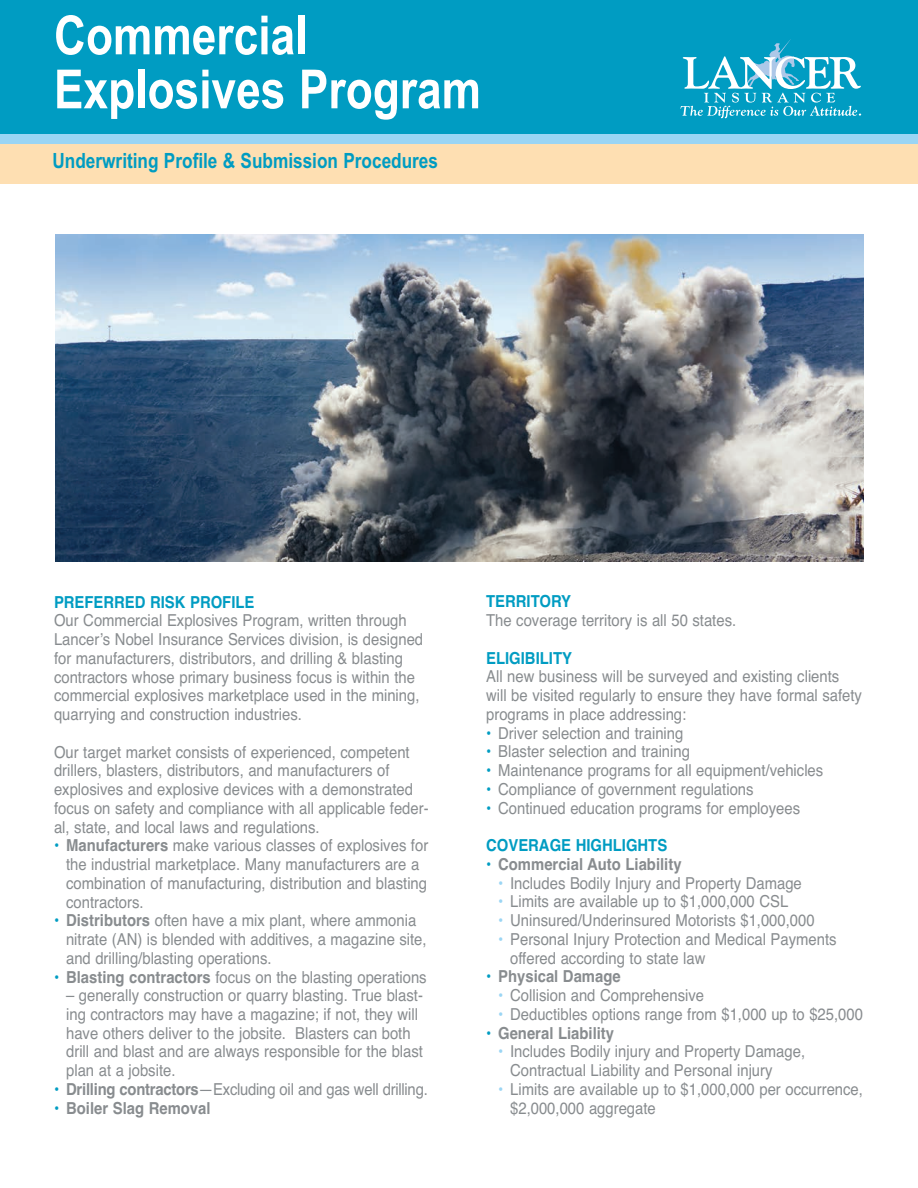
<style>
.page{position:relative;width:918px;height:1188px;background:#fff}
.page>*{position:absolute;margin:0;border:0;box-sizing:border-box;transform-origin:0 0}
.t1{font:700 54px/54px "Arial Narrow";color:#fff}
.t2{font:700 21px "Arial Narrow";color:#009cc2}
.t3{font:16.5px/18.8px "Helvetica";color:#888c8f;scale:.9 1}
.t4{font:700 16.5px "Helvetica";color:#888c8f;scale:.9 1}
.t5{font:700 16.5px "Helvetica";color:#009cc2;scale:.9 1}
.s1{color:#009cc2}
.s2{font-weight:700}
.s3{font-weight:400;color:#009cc2}
.s4{color:#9ad5f4}
</style>
<div class="page">
<div style="left:0;top:0;width:918px;height:138px;background:#009cc2"></div>
<svg style="left:680px;top:39px;width:181px;height:79px"></svg>
<div style="left:0;top:143px;width:918px;height:41px;background:#fedfb2"></div>
<div style="left:0;top:134px;width:918px;height:9px;background:#9ad5f4"></div>
<img style="left:56px;top:234px;width:808px;height:327px">
<h1 class="t1" style="left:54px;top:9px;width:429px">Commercial<br>Explosives Program</h1>
<p class="t2" style="left:52px;top:149px;width:387px">Underwriting Profile &amp; Submission Procedures</p>
<p class="t5" style="left:54px;top:592px;width:224px">PREFERRED RISK PROFILE</p>
<p class="t3" style="left:54px;top:611px;width:412px">Our Commercial Explosives Program, written through Lancer’s Nobel Insurance Services division, is designed for manufacturers, distributors, and drilling &amp; blasting contractors whose primary business focus is within the commercial explosives marketplace used in the mining, quarrying and construction industries.</p>
<p class="t3" style="left:54px;top:743px;width:418px">Our target market consists of experienced, competent drillers, blasters, distributors, and manufacturers of explosives and explosive devices with a demonstrated focus on safety and compliance with all applicable feder&shy;al, state, and local laws and regulations.</p>
<p class="t3" style="left:66px;top:836px;width:404px;text-indent:-12px"><span class="s1">•</span> <span class="s2">Manufacturers</span> make various classes of explosives for the industrial marketplace. Many manufacturers are a combination of manufacturing, distribution and blasting contractors.</p>
<p class="t3" style="left:66px;top:911px;width:402px;text-indent:-12px"><span class="s1">•</span> <span class="s2">Distributors</span> often have a mix plant, where ammonia nitrate (AN) is blended with additives, a magazine site, and drilling/blasting operations.</p>
<p class="t3" style="left:54px;top:967px;width:416px"><span class="s1">•</span> <span class="s2">Blasting contractors</span> focus on the blasting operations</p>
<p class="t3" style="left:66px;top:986px;width:398px">– generally construction or quarry blasting. True blast&shy;ing contractors may have a magazine; if not, they will have others deliver to the jobsite. Blasters can both drill and blast and are always responsible for the blast plan at a jobsite.</p>
<p class="t3" style="left:54px;top:1080px;width:417px"><span class="s1">•</span> <span class="s2">Drilling contractors</span>—Excluding oil and gas well drilling.</p>
<p class="t4" style="left:54px;top:1098px;width:175px"><span class="s3">•</span> Boiler Slag Removal</p>
<p class="t5" style="left:486px;top:592px;width:96px">TERRITORY</p>
<p class="t3" style="left:486px;top:611px;width:279px">The coverage territory is all 50 states.</p>
<p class="t5" style="left:486px;top:648px;width:97px">ELIGIBILITY</p>
<p class="t3" style="left:486px;top:667px;width:419px">All new business will be surveyed and existing clients will be visited regularly to ensure they have formal safety programs in place addressing:</p>
<p class="t3" style="left:486px;top:724px;width:221px"><span class="s1">•</span> Driver selection and training</p>
<p class="t3" style="left:486px;top:742px;width:228px"><span class="s1">•</span> Blaster selection and training</p>
<p class="t3" style="left:486px;top:761px;width:376px"><span class="s1">•</span> Maintenance programs for all equipment/vehicles</p>
<p class="t3" style="left:486px;top:780px;width:299px"><span class="s1">•</span> Compliance of government regulations</p>
<p class="t3" style="left:486px;top:799px;width:350px"><span class="s1">•</span> Continued education programs for employees</p>
<p class="t5" style="left:486px;top:836px;width:203px">COVERAGE HIGHLIGHTS</p>
<p class="t4" style="left:486px;top:855px;width:219px"><span class="s3">•</span> Commercial Auto Liability</p>
<p class="t3" style="left:498px;top:874px;width:339px"><span class="s4">•</span> Includes Bodily Injury and Property Damage</p>
<p class="t3" style="left:498px;top:892px;width:324px"><span class="s4">•</span> Limits are available up to $1,000,000 CSL</p>
<p class="t3" style="left:498px;top:911px;width:353px"><span class="s4">•</span> Uninsured/Underinsured Motorists $1,000,000</p>
<p class="t3" style="left:510px;top:930px;width:364px;text-indent:-12px"><span class="s4">•</span> Personal Injury Protection and Medical Payments offered according to state law</p>
<p class="t4" style="left:486px;top:967px;width:151px"><span class="s3">•</span> Physical Damage</p>
<p class="t3" style="left:498px;top:986px;width:230px"><span class="s4">•</span> Collision and Comprehensive</p>
<p class="t3" style="left:498px;top:1005px;width:407px"><span class="s4">•</span> Deductibles options range from $1,000 up to $25,000</p>
<p class="t4" style="left:486px;top:1023px;width:144px"><span class="s3">•</span> General Liability</p>
<p class="t3" style="left:510px;top:1042px;width:329px;text-indent:-12px"><span class="s4">•</span> Includes Bodily injury and Property Damage,<br>Contractual Liability and Personal injury</p>
<p class="t3" style="left:510px;top:1080px;width:394px;text-indent:-12px"><span class="s4">•</span> Limits are available up to $1,000,000 per occurrence, $2,000,000 aggregate</p>
</div>
